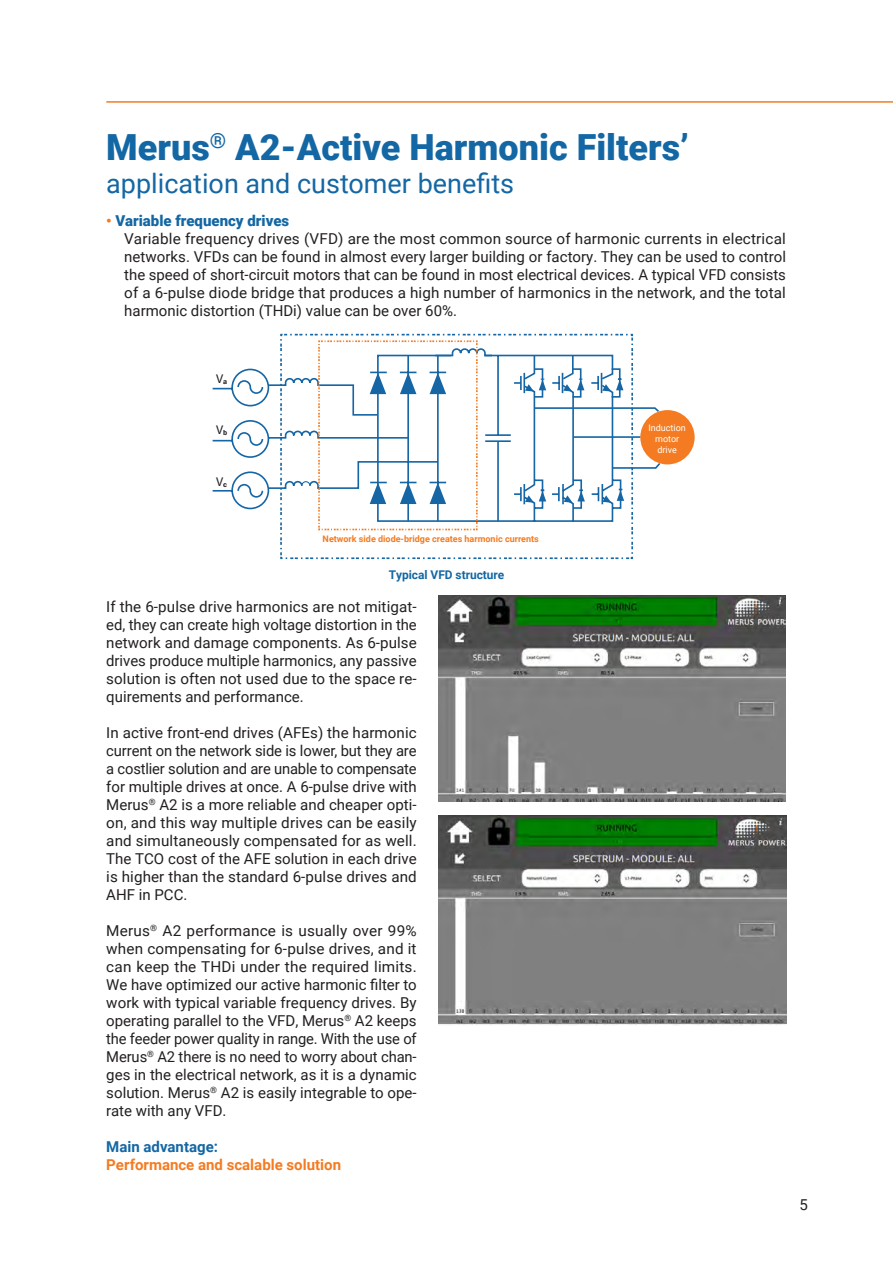
<style>
.page{position:relative;width:893px;height:1263px;background:#fff}
.page>*{position:absolute;margin:0;border:0;box-sizing:border-box;transform-origin:0 0}
.Otsikko_rivi_1{font:900 36px "Roboto";color:#1367a4}
.Otsikko_rivi_2{font:27px "Roboto";color:#1367a4}
.Leipis{font:15px/18px "Roboto";color:#231f20;text-align:justify}
.Sisennetty_leipis{font:15px/18px "Roboto";color:#231f20;text-align:justify}
.Väliotsikko_rivi_1{font:700 15px "Roboto";color:#f47b21}
.Sisennetty_väliotsik{font:900 15px "Roboto";color:#1367a4}
.Väliotsikko_rivi_1-2{font:700 15px "Roboto";color:#1367a4}
.t1{font:12.75px "Myriad Pro";color:#231f20}
.Väliotsikko_rivi_2{font:700 12px "Roboto";letter-spacing:-.005em;color:#1367a4}
.Väliotsikko_rivi_2-2{font:700 9px "Roboto";color:#f47b21}
.Väliotsikko_rivi_2-3{font:9px "Roboto";color:#fff}
.s1{color:#f47b21}
</style>
<div class="page">
<img style="left:439px;top:596px;width:347px;height:205px">
<img style="left:439px;top:815px;width:348px;height:210px">
<hr style="left:106px;top:101px;width:787px;height:2px;background:#f47b21">
<svg style="left:212px;top:368px;width:67px;height:142px"></svg>
<div style="left:640px;top:410px;width:55px;height:54px;background:#f47b21;border-radius:50%"></div>
<svg style="left:237px;top:379px;width:27px;height:119px"></svg>
<svg style="left:280px;top:334px;width:382px;height:225px"></svg>
<p class="Otsikko_rivi_1" style="left:106px;top:122px;width:584px">Merus<sup>®</sup> A2-Active Harmonic Filters’</p>
<p class="Otsikko_rivi_2" style="left:106px;top:164px;width:409px">application and customer benefits</p>
<p class="Sisennetty_väliotsik" style="left:106px;top:210px;width:185px"><span class="s1">•</span> Variable frequency drives</p>
<p class="Sisennetty_leipis" style="left:124px;top:229px;width:663px">Variable frequency drives (VFD) are the most common source of harmonic currents in electrical networks. VFDs can be found in almost every larger building or factory. They can be used to control the speed of short-circuit motors that can be found in most electrical devices. A typical VFD consists of a 6-pulse diode bridge that produces a high number of harmonics in the network, and the total harmonic distortion (THDi) value can be over 60%.</p>
<p class="t1" style="left:216px;top:371px;width:13px">V<sub>a</sub></p>
<p class="t1" style="left:216px;top:422px;width:13px">V<sub>b</sub></p>
<p class="t1" style="left:216px;top:473px;width:12px">V<sub>c</sub></p>
<p class="Väliotsikko_rivi_2-2" style="left:323px;top:533px;width:218px">Network side diode-bridge creates harmonic currents</p>
<p class="Väliotsikko_rivi_2" style="left:389px;top:566px;width:117px">Typical VFD structure</p>
<p class="Leipis" style="left:106px;top:597px;width:312px">If the 6-pulse drive harmonics are not mitigat&shy;ed, they can create high voltage distortion in the network and damage components. As 6-pulse drives produce multiple harmonics, any passive solution is often not used due to the space re&shy;quirements and performance.</p>
<p class="Leipis" style="left:106px;top:723px;width:312px">In active front-end drives (AFEs) the harmonic current on the network side is lower, but they are a costlier solution and are unable to compensate for multiple drives at once. A 6-pulse drive with Merus<sup>®</sup> A2 is a more reliable and cheaper opti&shy;on, and this way multiple drives can be easily and simultaneously compensated for as well.<br>The TCO cost of the AFE solution in each drive is higher than the standard 6-pulse drives and AHF in PCC.</p>
<p class="Leipis" style="left:106px;top:921px;width:312px">Merus<sup>®</sup> A2 performance is usually over 99% when compensating for 6-pulse drives, and it can keep the THDi under the required limits.<br>We have optimized our active harmonic filter to work with typical variable frequency drives. By operating parallel to the VFD, Merus<sup>®</sup> A2 keeps the feeder power quality in range. With the use of Merus<sup>®</sup> A2 there is no need to worry about chan&shy;ges in the electrical network, as it is a dynamic solution. Merus<sup>®</sup> A2 is easily integrable to ope&shy;rate with any VFD.</p>
<p class="Väliotsikko_rivi_1-2" style="left:106px;top:1136px;width:113px">Main advantage:</p>
<p class="Väliotsikko_rivi_1" style="left:106px;top:1154px;width:236px">Performance and scalable solution</p>
<p class="Väliotsikko_rivi_2-3" style="left:648px;top:422px;width:39px">Induction</p>
<p class="Väliotsikko_rivi_2-3" style="left:655px;top:432px;width:26px">motor</p>
<p class="Väliotsikko_rivi_2-3" style="left:657px;top:443px;width:21px">drive</p>
<p class="Leipis" style="left:799px;top:1195px;width:10px">5</p>
</div>
